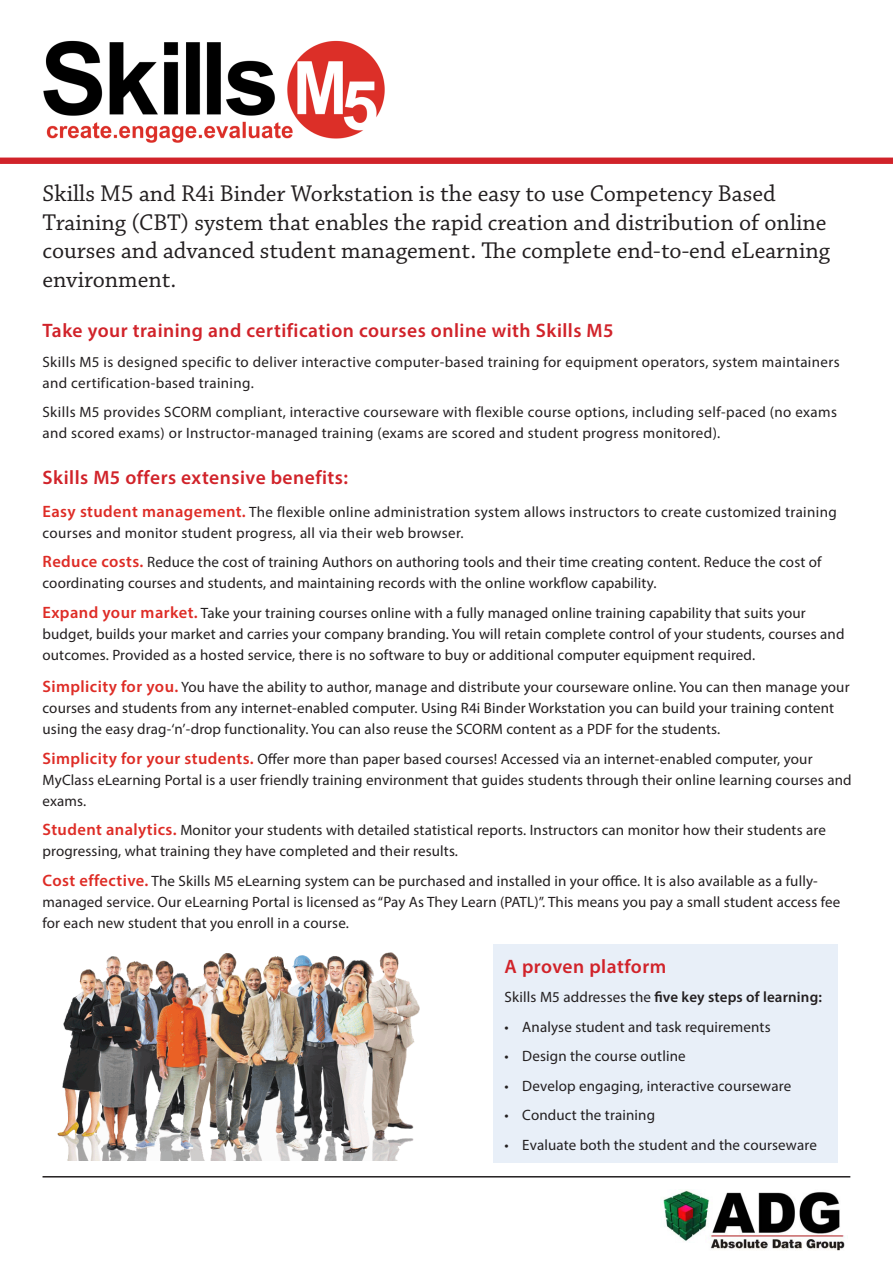
<style>
.page{position:relative;width:893px;height:1263px;background:#fff}
.page>*{position:absolute;margin:0;border:0;box-sizing:border-box;transform-origin:0 0}
.Intro_Para_style{font:24px/28.8px "Chaparral Pro";color:#231f20}
.Sub_heading{font:600 19.5px "Myriad Pro";letter-spacing:.025em;color:#d1232a}
.Body_Text{font:15px/21px "Myriad Pro";letter-spacing:.01em;color:#231f20}
.Sub_heading-2{font:15px/21px "Myriad Pro";letter-spacing:.025em;color:#231f20}
.Body_Text-2{font:600 15px "Myriad Pro";letter-spacing:.01em;color:#231f20}
.s1{font-weight:600;font-size:16.5px;color:#de2c26}
.s2{font-weight:400}
</style>
<div class="page">
<div style="left:493px;top:944px;width:345px;height:218px;background:#e8eff8"></div>
<img style="left:57px;top:952px;width:363px;height:208px">
<img style="left:43px;top:40px;width:342px;height:103px">
<div style="left:0;top:158px;width:893px;height:6px;border:2px solid #d1232a"></div>
<hr style="left:43px;top:1176px;width:807px;height:1px;background:#231f20">
<img style="left:663px;top:1190px;width:182px;height:61px">
<p class="Intro_Para_style" style="left:43px;top:180px;width:789px">Skills M5 and R4i Binder Workstation is the easy to use Competency Based Training (CBT) system that enables the rapid creation and distribution of online courses and advanced student management. The complete end-to-end eLearning environment.</p>
<p class="Sub_heading" style="left:43px;top:318px;width:573px">Take your training and certification courses online with Skills M5</p>
<p class="Body_Text" style="left:43px;top:351px;width:799px">Skills M5 is designed specific to deliver interactive computer-based training for equipment operators, system maintainers and certification-based training.</p>
<p class="Body_Text" style="left:43px;top:401px;width:796px">Skills M5 provides SCORM compliant, interactive courseware with flexible course options, including self-paced (no exams and scored exams) or Instructor-managed training (exams are scored and student progress monitored).</p>
<p class="Sub_heading" style="left:43px;top:465px;width:307px">Skills M5 offers extensive benefits:</p>
<p class="Sub_heading-2" style="left:43px;top:501px;width:796px"><span class="s1">Easy student management.</span> The flexible online administration system allows instructors to create customized training courses and monitor student progress, all via their web browser.</p>
<p class="Body_Text" style="left:43px;top:551px;width:781px"><span class="s1">Reduce costs.</span> Reduce the cost of training Authors on authoring tools and their time creating content. Reduce the cost of coordinating courses and students, and maintaining records with the online workflow capability.</p>
<p class="Body_Text" style="left:43px;top:602px;width:803px"><span class="s1">Expand your market.</span> Take your training courses online with a fully managed online training capability that suits your budget, builds your market and carries your company branding. You will retain complete control of your students, courses and outcomes. Provided as a hosted service, there is no software to buy or additional computer equipment required.</p>
<p class="Body_Text" style="left:43px;top:676px;width:809px"><span class="s1">Simplicity for you.</span> You have the ability to author, manage and distribute your courseware online. You can then manage your courses and students from any internet-enabled computer. Using R4i Binder Workstation you can build your training content using the easy drag-‘n’-drop functionality. You can also reuse the SCORM content as a PDF for the students.</p>
<p class="Body_Text" style="left:43px;top:748px;width:811px"><span class="s1">Simplicity for your students.</span> Offer more than paper based courses! Accessed via an internet-enabled computer, your<br>MyClass eLearning Portal is a user friendly training environment that guides students through their online learning courses and exams.</p>
<p class="Body_Text" style="left:43px;top:819px;width:785px"><span class="s1">Student analytics.</span> Monitor your students with detailed statistical reports. Instructors can monitor how their students are progressing, what training they have completed and their results.</p>
<p class="Body_Text" style="left:43px;top:870px;width:799px"><span class="s1">Cost effective.</span> The Skills M5 eLearning system can be purchased and installed in your office. It is also available as a fully&shy;managed service. Our eLearning Portal is licensed as “Pay As They Learn (PATL)”. This means you pay a small student access fee for each new student that you enroll in a course.</p>
<p class="Sub_heading" style="left:505px;top:953px;width:163px">A proven platform</p>
<p class="Body_Text-2" style="left:505px;top:987px;width:319px"><span class="s2">Skills M5 addresses the</span> five key steps of learning:</p>
<p class="Body_Text" style="left:505px;top:1016px;width:267px">• Analyse student and task requirements</p>
<p class="Body_Text" style="left:505px;top:1045px;width:183px">• Design the course outline</p>
<p class="Body_Text" style="left:505px;top:1075px;width:288px">• Develop engaging, interactive courseware</p>
<p class="Body_Text" style="left:505px;top:1104px;width:152px">• Conduct the training</p>
<p class="Body_Text" style="left:505px;top:1134px;width:314px">• Evaluate both the student and the courseware</p>
</div>
